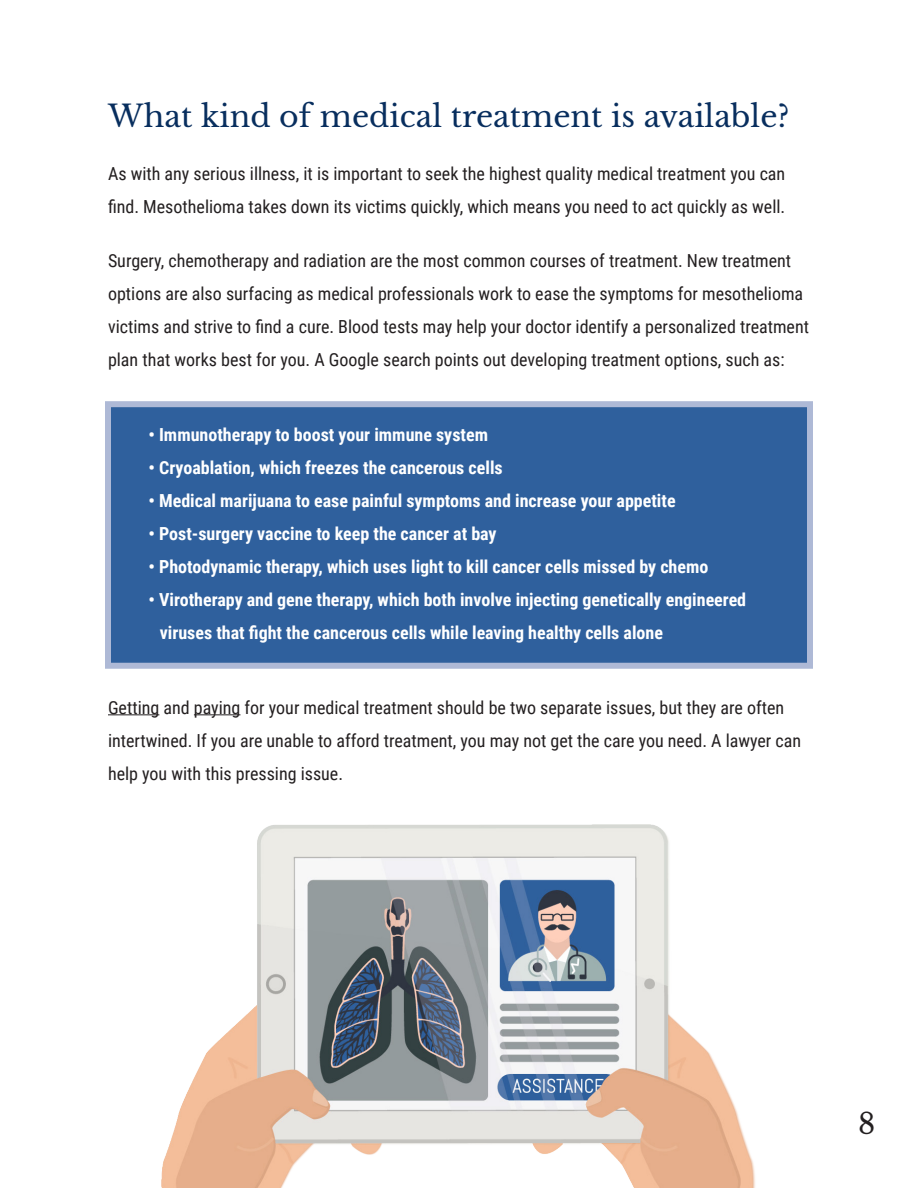
<style>
.page{position:relative;width:918px;height:1188px;background:#fff}
.page>*{position:absolute;margin:0;border:0;box-sizing:border-box;transform-origin:0 0}
.t1{font:30px "Libre Baskerville";color:#082e5e}
.t2{font:28.5px "Libre Baskerville";color:#231f20}
.t3{font:18px/33px "Roboto Condensed";color:#231f20}
.t4{font:700 18px "Roboto Condensed";color:#fff}
</style>
<div class="page">
<div style="left:105px;top:401px;width:708px;height:268px;background:#2f609d;border:6px solid #aeb9d6"></div>
<hr style="left:108px;top:714px;width:51px;height:1px;background:#231f20">
<hr style="left:194px;top:714px;width:46px;height:1px;background:#231f20">
<img style="left:161px;top:824px;width:594px;height:364px">
<p class="t1" style="left:108px;top:98px;width:683px">What kind of medical treatment is available?</p>
<p class="t3" style="left:108px;top:156px;width:679px">As with any serious illness, it is important to seek the highest quality medical treatment you can find. Mesothelioma takes down its victims quickly, which means you need to act quickly as well.</p>
<p class="t3" style="left:108px;top:243px;width:703px">Surgery, chemotherapy and radiation are the most common courses of treatment. New treatment options are also surfacing as medical professionals work to ease the symptoms for mesothelioma victims and strive to find a cure. Blood tests may help your doctor identify a personalized treatment plan that works best for you. A Google search points out developing treatment options, such as:</p>
<p class="t4" style="left:148px;top:422px;width:341px">• Immunotherapy to boost your immune system</p>
<p class="t4" style="left:148px;top:455px;width:356px">• Cryoablation, which freezes the cancerous cells</p>
<p class="t4" style="left:148px;top:488px;width:529px">• Medical marijuana to ease painful symptoms and increase your appetite</p>
<p class="t4" style="left:148px;top:521px;width:350px">• Post-surgery vaccine to keep the cancer at bay</p>
<p class="t4" style="left:148px;top:554px;width:561px">• Photodynamic therapy, which uses light to kill cancer cells missed by chemo</p>
<p class="t4" style="left:148px;top:587px;width:599px">• Virotherapy and gene therapy, which both involve injecting genetically engineered</p>
<p class="t4" style="left:160px;top:620px;width:505px">viruses that fight the cancerous cells while leaving healthy cells alone</p>
<p class="t3" style="left:108px;top:690px;width:695px">Getting and paying for your medical treatment should be two separate issues, but they are often intertwined. If you are unable to afford treatment, you may not get the care you need. A lawyer can help you with this pressing issue.</p>
<h2 class="t2" style="left:858px;top:1106px;width:19px">8</h2>
</div>
